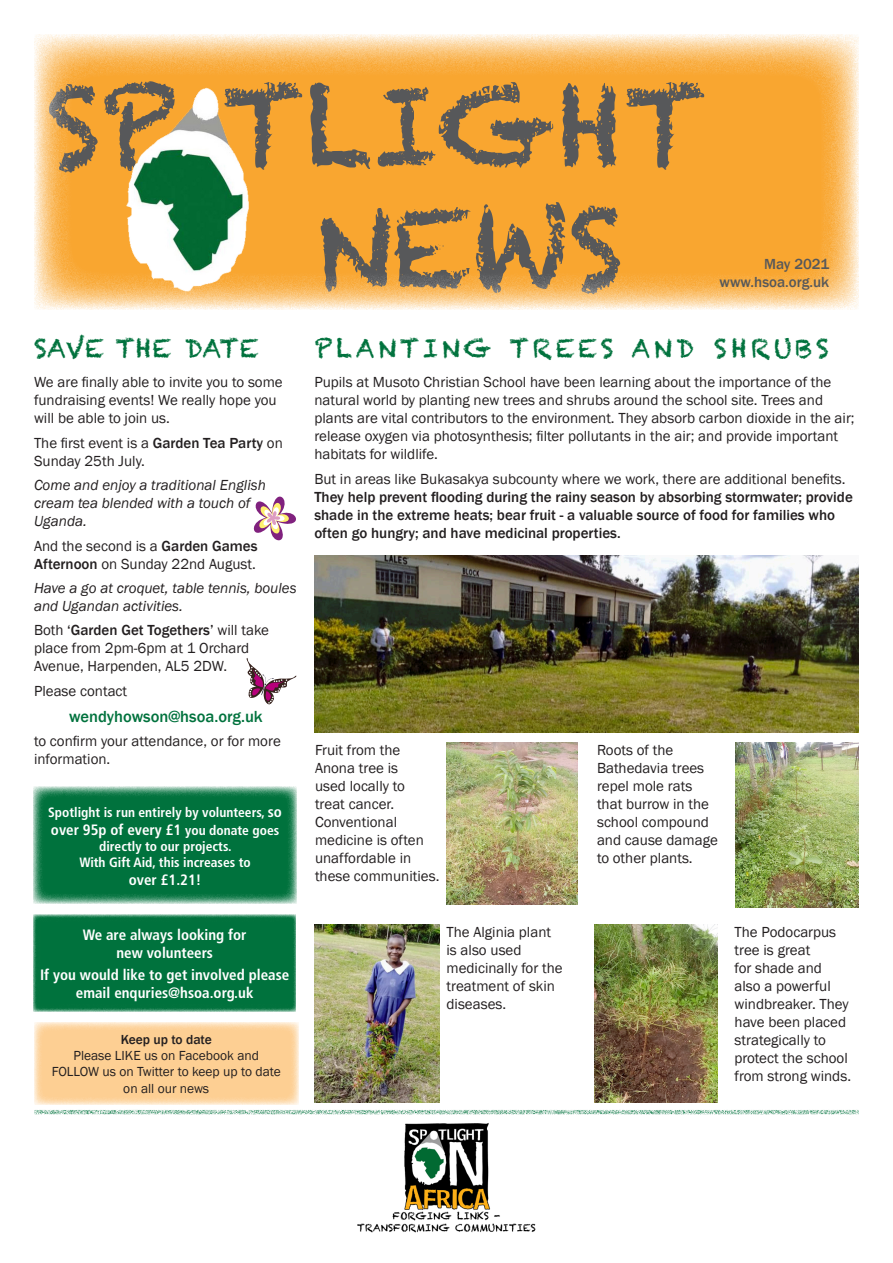
<style>
.page{position:relative;width:893px;height:1263px;background:#fff}
.page>*{position:absolute;margin:0;border:0;box-sizing:border-box;transform-origin:0 0}
.t1{font:108px/121.5px "Chalkduster";color:#57585a}
.Main_heading{font:25.5px "Chalkduster";letter-spacing:.14em;color:#00723d}
.Main_heading-2{font:25.5px "Chalkduster";letter-spacing:.02em;color:#00723d}
.EmailLink{font:500 16.5px "Franklin Gothic";color:#00723d}
.Body{font:15px/18px "Franklin Gothic";color:#231f20}
.Body-2{font:500 15px/18px "Franklin Gothic";color:#231f20}
.t2{font:700 condensed 15px/18px "Frutiger";color:#fff;text-align:center}
.Body-3{font:italic 15px/18px "Franklin Gothic";color:#231f20}
.t3{font:500 15px "Franklin Gothic";color:#57585a}
.t4{font:700 condensed 13.5px/16.2px "Frutiger";color:#fff;text-align:center}
.t5{font:13.5px/16.2px "Franklin Gothic";color:#231f20;text-align:center}
.t6{font:500 13.5px "Franklin Gothic";color:#231f20}
.s1{font-weight:500}
.s2{font-size:15px}
.s3{font-size:13.5px}
.s4{font-weight:400}
</style>
<div class="page">
<svg style="left:34px;top:1110px;width:825px;height:4px;background:#abd0be"></svg>
<img style="left:358px;top:1123px;width:177px;height:110px">
<img style="left:594px;top:924px;width:123px;height:178px">
<svg style="left:34px;top:34px;width:825px;height:276px;background:#f9b24e"></svg>
<img style="left:120px;top:82px;width:134px;height:216px">
<svg style="left:253px;top:496px;width:43px;height:45px"></svg>
<div style="left:33px;top:915px;width:263px;height:97px;background:#00723d"></div>
<svg style="left:33px;top:786px;width:264px;height:118px;background:#147d4c"></svg>
<svg style="left:246px;top:658px;width:51px;height:47px"></svg>
<img style="left:314px;top:555px;width:545px;height:177px">
<img style="left:446px;top:743px;width:132px;height:162px">
<img style="left:314px;top:924px;width:125px;height:178px">
<img style="left:736px;top:743px;width:123px;height:164px">
<div style="left:34px;top:1022px;width:265px;height:82px;background:#fdcf93"></div>
<h1 class="t1" style="left:315px;top:66px;width:393px;text-indent:-268px">SP TLIGHT<br>NEWS</h1>
<p class="t3" style="left:764px;top:255px;width:67px">May 2021</p>
<p class="t3" style="left:720px;top:273px;width:111px">www.hsoa.org.uk</p>
<p class="Main_heading-2" style="left:34px;top:333px;width:226px">SAVE THE DATE</p>
<p class="Body" style="left:34px;top:374px;width:250px">We are finally able to invite you to some fundraising events! We really hope you will be able to join us.</p>
<p class="Body" style="left:34px;top:434px;width:250px">The first event is a <span class="s1">Garden Tea Party</span> on<br>Sunday 25th July.</p>
<p class="Body-3" style="left:34px;top:476px;width:233px">Come and enjoy a traditional English cream tea blended with a touch of<br>Uganda.</p>
<p class="Body" style="left:34px;top:537px;width:225px">And the second is a <span class="s1">Garden Games<br>Afternoon</span> on Sunday 22nd August.</p>
<p class="Body-3" style="left:34px;top:579px;width:264px">Have a go at croquet, table tennis, boules and Ugandan activities.</p>
<p class="Body" style="left:34px;top:622px;width:236px">Both <span class="s1">‘Garden Get Togethers’</span> will take place from 2pm-6pm at 1 Orchard<br>Avenue, Harpenden, AL5 2DW.</p>
<p class="Body" style="left:34px;top:682px;width:95px">Please contact</p>
<p class="EmailLink" style="left:69px;top:706px;width:195px">wendyhowson@hsoa.org.uk</p>
<p class="Body" style="left:34px;top:733px;width:248px">to confirm your attendance, or for more information.</p>
<p class="t4" style="left:48px;top:804px;width:235px">Spotlight is run entirely by volunteers, <span class="s2">so</span></p>
<p class="t2" style="left:51px;top:820px;width:230px">over 95p of every £1 <span class="s3">you donate goes</span></p>
<p class="t4" style="left:79px;top:838px;width:173px">directly to our projects.<br>With Gift Aid, this increases to</p>
<p class="t2" style="left:129px;top:871px;width:74px">over £1.21!</p>
<p class="t2" style="left:83px;top:925px;width:165px">We are always looking for new volunteers</p>
<p class="t2" style="left:40px;top:966px;width:251px">If you would like to get involved please email enquries@hsoa.org.uk</p>
<p class="t6" style="left:121px;top:1031px;width:93px">Keep up to date</p>
<p class="t5" style="left:52px;top:1048px;width:231px">Please LIKE us on Facebook and<br>FOLLOW us on Twitter to keep up to date on all our news</p>
<p class="Main_heading" style="left:314px;top:333px;width:516px">PLANTING TREES AND SHRUBS</p>
<p class="Body" style="left:314px;top:374px;width:542px">Pupils at Musoto Christian School have been learning about the importance of the natural world by planting new trees and shrubs around the school site. Trees and plants are vital contributors to the environment. They absorb carbon dioxide in the air; release oxygen via photosynthesis; filter pollutants in the air; and provide important habitats for wildlife.</p>
<p class="Body-2" style="left:314px;top:470px;width:540px"><span class="s4">But in areas like Bukasakya subcounty where we work, there are additional benefits.<br></span>They help prevent flooding during the rainy season by absorbing stormwater; provide shade in the extreme heats; bear fruit - a valuable source of food for families who often go hungry; and have medicinal properties.</p>
<p class="Body" style="left:315px;top:742px;width:126px">Fruit from the<br>Anona tree is<br>used locally to<br>treat cancer.<br>Conventional medicine is often unaffordable in these communities.</p>
<p class="Body" style="left:446px;top:923px;width:118px">The Alginia plant is also used medicinally for the treatment of skin diseases.</p>
<p class="Body" style="left:597px;top:742px;width:122px">Roots of the<br>Bathedavia trees repel mole rats that burrow in the school compound and cause damage to other plants.</p>
<p class="Body" style="left:735px;top:923px;width:118px">The Podocarpus tree is great<br>for shade and also a powerful windbreaker. They have been placed strategically to protect the school from strong winds.</p>
</div>
